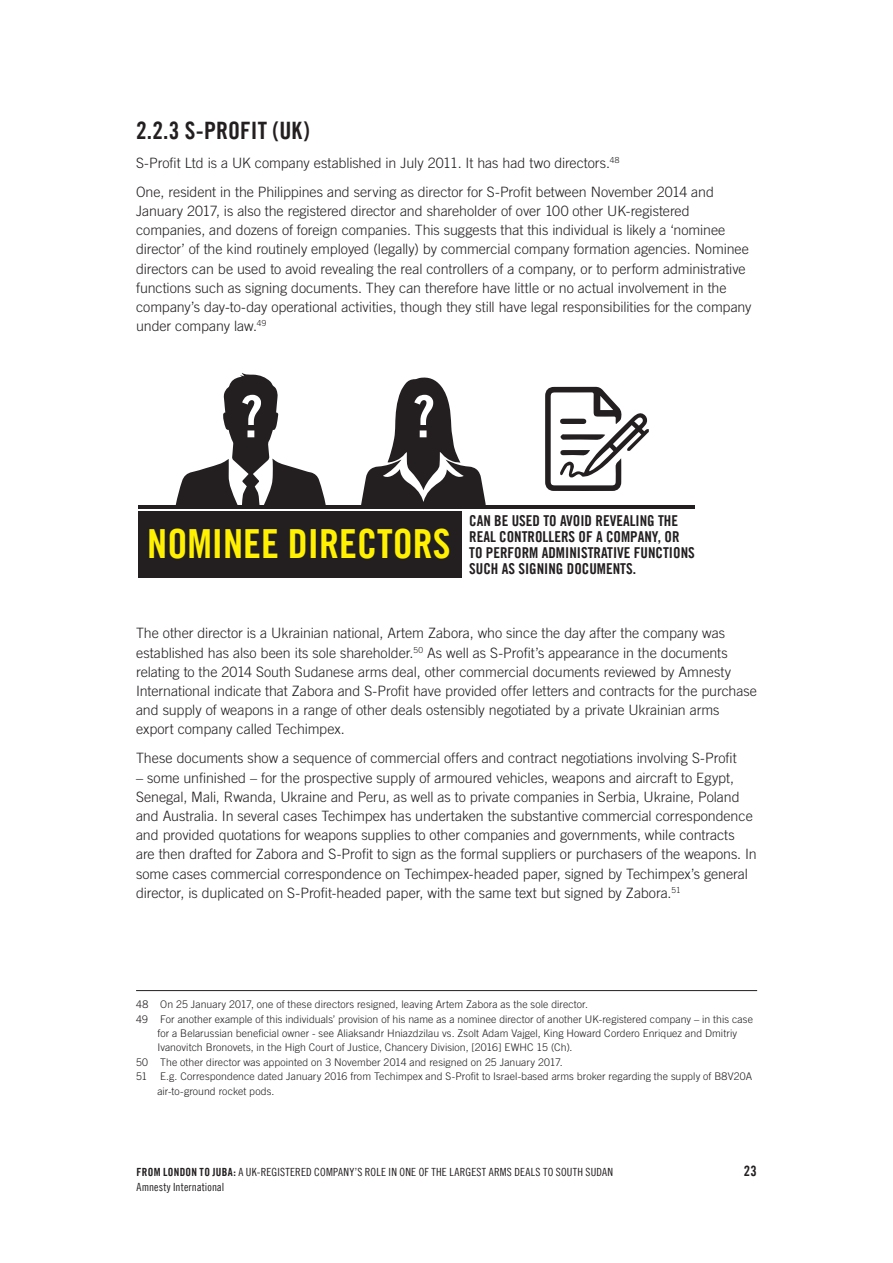
<style>
.page{position:relative;width:893px;height:1263px;background:#fff}
.page>*{position:absolute;margin:0;border:0;box-sizing:border-box;transform-origin:0 0}
.t1{font:58.05px "Amnesty Trade Gothic Bd Cn 20";color:#fff}
.t2{font:40.2px "Amnesty Trade Gothic Bd Cn 20";color:#fff101}
.h2-2{font:24px "Amnesty Trade Gothic Bd Cn 20";letter-spacing:.005em;color:#231f20}
.t3{font:15px/16px "Amnesty Trade Gothic Bd Cn 20";color:#231f20}
.body_text{font:300 14.25px/19.2px "Amnesty Trade Gothic";letter-spacing:-.005em;color:#231f20}
.t4{font:14.25px "Amnesty Trade Gothic Bd Cn 20";color:#231f20}
.t5{font:11.25px "Amnesty Trade Gothic Cn 18";letter-spacing:.015em;color:#231f20}
.new_footnotes{font:300 10.5px/14.4px "Amnesty Trade Gothic";letter-spacing:.01em;color:#231f20}
.s1{font-family:"Amnesty Trade Gothic Bd Cn 20"}
</style>
<div class="page">
<hr style="left:136px;top:990px;width:621px;height:1px;background:#231f20">
<svg style="left:176px;top:373px;width:150px;height:132px"></svg>
<div style="left:139px;top:511px;width:323px;height:66px;background:#231f20"></div>
<hr style="left:139px;top:505px;width:556px;height:4px;background:#231f20">
<svg style="left:545px;top:387px;width:104px;height:104px"></svg>
<svg style="left:361px;top:377px;width:125px;height:128px"></svg>
<p class="h2-2" style="left:136px;top:116px;width:175px">2.2.3 S-PROFIT (UK)</p>
<p class="body_text" style="left:136px;top:153px;width:485px">S-Profit Ltd is a UK company established in July 2011. It has had two directors.<sup>48</sup></p>
<p class="body_text" style="left:136px;top:182px;width:617px">One, resident in the Philippines and serving as director for S-Profit between November 2014 and January 2017, is also the registered director and shareholder of over 100 other UK-registered companies, and dozens of foreign companies. This suggests that this individual is likely a ‘nominee director’ of the kind routinely employed (legally) by commercial company formation agencies. Nominee directors can be used to avoid revealing the real controllers of a company, or to perform administrative functions such as signing documents. They can therefore have little or no actual involvement in the company’s day-to-day operational activities, though they still have legal responsibilities for the company under company law.<sup>49</sup></p>
<p class="t1" style="left:240px;top:381px;width:24px">?</p>
<p class="t1" style="left:412px;top:381px;width:24px">?</p>
<p class="t2" style="left:147px;top:519px;width:305px">NOMINEE DIRECTORS</p>
<p class="t3" style="left:469px;top:513px;width:227px">CAN BE USED TO AVOID REVEALING THE<br>REAL CONTROLLERS OF A COMPANY, OR<br>TO PERFORM ADMINISTRATIVE FUNCTIONS<br>SUCH AS SIGNING DOCUMENTS.</p>
<p class="body_text" style="left:136px;top:624px;width:622px">The other director is a Ukrainian national, Artem Zabora, who since the day after the company was established has also been its sole shareholder.<sup>50</sup> As well as S-Profit’s appearance in the documents relating to the 2014 South Sudanese arms deal, other commercial documents reviewed by Amnesty International indicate that Zabora and S-Profit have provided offer letters and contracts for the purchase and supply of weapons in a range of other deals ostensibly negotiated by a private Ukrainian arms export company called Techimpex.</p>
<p class="body_text" style="left:136px;top:748px;width:602px">These documents show a sequence of commercial offers and contract negotiations involving S-Profit</p>
<p class="body_text" style="left:136px;top:768px;width:622px">– some unfinished – for the prospective supply of armoured vehicles, weapons and aircraft to Egypt, Senegal, Mali, Rwanda, Ukraine and Peru, as well as to private companies in Serbia, Ukraine, Poland and Australia. In several cases Techimpex has undertaken the substantive commercial correspondence and provided quotations for weapons supplies to other companies and governments, while contracts are then drafted for Zabora and S-Profit to sign as the formal suppliers or purchasers of the weapons. In some cases commercial correspondence on Techimpex-headed paper, signed by Techimpex’s general director, is duplicated on S-Profit-headed paper, with the same text but signed by Zabora.<sup>51</sup></p>
<p class="new_footnotes" style="left:136px;top:997px;width:453px">48 On 25 January 2017, one of these directors resigned, leaving Artem Zabora as the sole director.</p>
<p class="new_footnotes" style="left:157px;top:1011px;width:597px;text-indent:-21px">49 For another example of this individuals’ provision of his name as a nominee director of another UK-registered company – in this case for a Belarussian beneficial owner - see Aliaksandr Hniazdzilau vs. Zsolt Adam Vajgel, King Howard Cordero Enriquez and Dmitriy<br>Ivanovitch Bronovets, in the High Court of Justice, Chancery Division, [2016] EWHC 15 (Ch).</p>
<p class="new_footnotes" style="left:136px;top:1055px;width:428px">50 The other director was appointed on 3 November 2014 and resigned on 25 January 2017.</p>
<p class="new_footnotes" style="left:157px;top:1069px;width:596px;text-indent:-21px">51 E.g. Correspondence dated January 2016 from Techimpex and S-Profit to Israel-based arms broker regarding the supply of B8V20A air-to-ground rocket pods.</p>
<p class="t5" style="left:136px;top:1165px;width:478px"><span class="s1">FROM LONDON TO JUBA:</span> A UK-REGISTERED COMPANY’S ROLE IN ONE OF THE LARGEST ARMS DEALS TO SOUTH SUDAN</p>
<p class="t4" style="left:744px;top:1162px;width:14px">23</p>
<p class="t5" style="left:136px;top:1180px;width:89px">Amnesty International</p>
</div>
